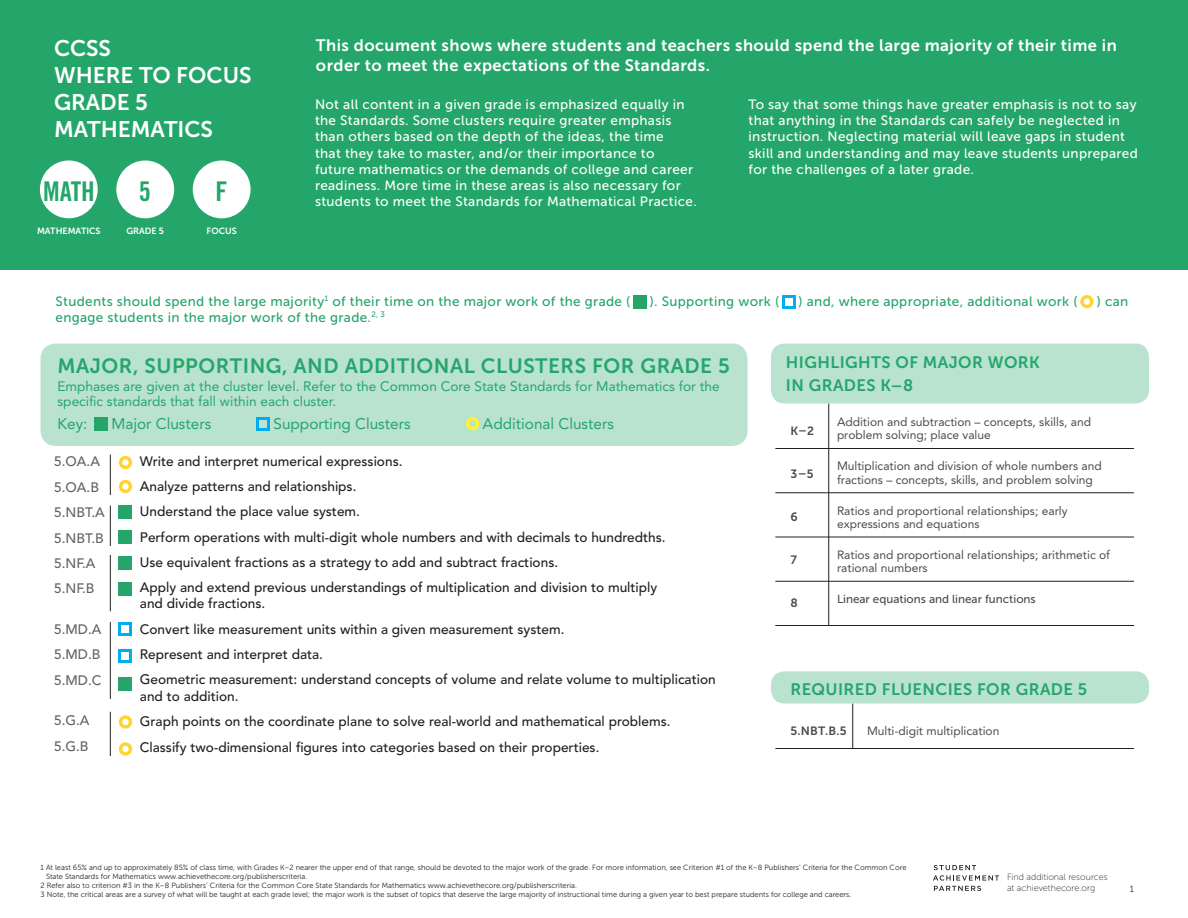
<style>
.page{position:relative;width:1188px;height:918px;background:#fff}
.page>*{position:absolute;margin:0;border:0;box-sizing:border-box;transform-origin:0 0}
.t1{font:27.15px "Trade Gothic Bold Cond Twenty";color:#24a66b}
.t2{font:22.5px/27px "Museo Sans 700";color:#fff}
.t3{font:20.7px "Museo Sans 700";letter-spacing:.025em;color:#24a66b}
.t4{font:16.5px/19.8px "Museo Sans 700";letter-spacing:.025em;color:#fff}
.t5{font:16.5px/23.4px "Museo Sans 700";letter-spacing:.025em;color:#24a66b}
.t6{font:15.3px "Avenir";color:#24a66b}
.t7{font:500 13.65px/16.4px "Avenir";color:#231f20}
.t8{font:13.65px/15px "Avenir";color:#24a66b}
.t9{font:500 13.65px "Avenir";color:#636366}
.t10{font:13.5px/16.2px "Museo Sans 500";letter-spacing:.025em;color:#fff}
.t11{font:13.5px "Museo Sans 500";letter-spacing:.025em;color:#24a66b}
.t12{font:12px/13.2px "Avenir";color:#4b4c4d}
.t13{font:12px "Museo Sans 700";color:#4b4c4d}
.t14{font:11.7px "Museo Sans 500";color:#4b4c4d}
.t15{font:9px/10.8px "Museo Sans 100";color:#231f20}
.t16{font:9px "Museo Sans 700";color:#fff}
.t17{font:9px "Museo Sans 300";color:#231f20}
.t18{font:7.5px/9px "Museo Sans 300";color:#231f20}
</style>
<div class="page">
<div style="left:0;top:0;width:1188px;height:270px;background:#24a66b"></div>
<svg style="left:933px;top:865px;width:66px;height:26px"></svg>
<div style="left:40px;top:161px;width:58px;height:57px;background:#fff;border-radius:50%"></div>
<div style="left:116px;top:161px;width:58px;height:57px;background:#fff;border-radius:50%"></div>
<div style="left:193px;top:161px;width:58px;height:57px;background:#fff;border-radius:50%"></div>
<div style="left:41px;top:344px;width:707px;height:102px;background:#b9e2cf;border-radius:15px"></div>
<div style="left:466px;top:417px;width:13px;height:13px;border:3px solid #fff22e;border-radius:50%"></div>
<div style="left:95px;top:417px;width:13px;height:13px;background:#24a66b"></div>
<div style="left:119px;top:505px;width:13px;height:13px;background:#24a66b"></div>
<div style="left:119px;top:556px;width:13px;height:14px;background:#24a66b"></div>
<div style="left:119px;top:531px;width:13px;height:13px;background:#24a66b"></div>
<div style="left:119px;top:582px;width:13px;height:14px;background:#24a66b"></div>
<svg style="left:257px;top:417px;width:13px;height:13px"></svg>
<div style="left:260px;top:420px;width:7px;height:7px;background:#bde4d3"></div>
<div style="left:119px;top:715px;width:13px;height:14px;border:3px solid #ffd431;border-radius:50%"></div>
<hr style="left:110px;top:622px;width:1px;height:77px;background:#231f20">
<div style="left:119px;top:622px;width:13px;height:13px;background:#00aeef"></div>
<div style="left:122px;top:625px;width:7px;height:8px;background:#fff"></div>
<div style="left:119px;top:649px;width:13px;height:13px;background:#00aeef"></div>
<div style="left:122px;top:652px;width:7px;height:8px;background:#fff"></div>
<div style="left:771px;top:671px;width:378px;height:33px;background:#b9e2cf;border-radius:14px"></div>
<hr style="left:852px;top:704px;width:1px;height:45px;background:#231f20">
<hr style="left:775px;top:748px;width:359px;height:1px;background:#231f20">
<div style="left:119px;top:480px;width:13px;height:13px;border:3px solid #ffd431;border-radius:50%"></div>
<div style="left:119px;top:677px;width:13px;height:13px;background:#24a66b"></div>
<div style="left:119px;top:742px;width:13px;height:14px;border:3px solid #ffd431;border-radius:50%"></div>
<hr style="left:110px;top:712px;width:1px;height:44px;background:#231f20">
<div style="left:119px;top:456px;width:13px;height:13px;border:3px solid #ffd431;border-radius:50%"></div>
<hr style="left:110px;top:555px;width:1px;height:56px;background:#231f20">
<hr style="left:110px;top:506px;width:1px;height:40px;background:#231f20">
<hr style="left:110px;top:455px;width:1px;height:40px;background:#231f20">
<div style="left:771px;top:344px;width:378px;height:60px;background:#b9e2cf;border-radius:14px"></div>
<hr style="left:828px;top:404px;width:1px;height:222px;background:#231f20">
<hr style="left:775px;top:537px;width:359px;height:1px;background:#231f20">
<hr style="left:775px;top:492px;width:359px;height:1px;background:#231f20">
<hr style="left:775px;top:448px;width:359px;height:1px;background:#231f20">
<hr style="left:775px;top:581px;width:359px;height:1px;background:#231f20">
<hr style="left:775px;top:625px;width:359px;height:1px;background:#231f20">
<div style="left:633px;top:295px;width:13px;height:13px;background:#24a66b"></div>
<svg style="left:782px;top:295px;width:13px;height:13px"></svg>
<div style="left:785px;top:298px;width:7px;height:7px;background:#fff"></div>
<div style="left:1080px;top:295px;width:14px;height:13px;border:3px solid #ffd431;border-radius:50%"></div>
<p class="t2" style="left:54px;top:34px;width:199px">CCSS<br>WHERE TO FOCUS</p>
<p class="t2" style="left:54px;top:88px;width:96px">GRADE 5</p>
<p class="t2" style="left:54px;top:115px;width:161px">MATHEMATICS</p>
<p class="t1" style="left:43px;top:175px;width:53px">MATH</p>
<p class="t16" style="left:37px;top:226px;width:65px">MATHEMATICS</p>
<p class="t1" style="left:139px;top:175px;width:14px">5</p>
<p class="t16" style="left:126px;top:226px;width:39px">GRADE 5</p>
<p class="t1" style="left:215px;top:175px;width:14px">F</p>
<p class="t16" style="left:207px;top:226px;width:32px">FOCUS</p>
<p class="t4" style="left:316px;top:35px;width:802px">This document shows where students and teachers should spend the large majority of their time in order to meet the expectations of the Standards.</p>
<p class="t10" style="left:315px;top:96px;width:383px">Not all content in a given grade is emphasized equally in the Standards. Some clusters require greater emphasis than others based on the depth of the ideas, the time<br>that they take to master, and/or their importance to future mathematics or the demands of college and career readiness. More time in these areas is also necessary for students to meet the Standards for Mathematical Practice.</p>
<p class="t10" style="left:748px;top:96px;width:391px">To say that some things have greater emphasis is not to say that anything in the Standards can safely be neglected in instruction. Neglecting material will leave gaps in student skill and understanding and may leave students unprepared for the challenges of a later grade.</p>
<p class="t11" style="left:56px;top:294px;width:576px">Students should spend the large majority<sup>1</sup> of their time on the major work of the grade (</p>
<p class="t11" style="left:650px;top:294px;width:131px">). Supporting work (</p>
<p class="t11" style="left:799px;top:294px;width:281px">) and, where appropriate, additional work (</p>
<p class="t11" style="left:1097px;top:294px;width:33px">) can</p>
<p class="t11" style="left:56px;top:310px;width:331px">engage students in the major work of the grade.<sup>2,</sup> <sup>3</sup></p>
<p class="t3" style="left:58px;top:354px;width:674px">MAJOR, SUPPORTING, AND ADDITIONAL CLUSTERS FOR GRADE 5</p>
<p class="t8" style="left:58px;top:379px;width:664px">Emphases are given at the cluster level. Refer to the Common Core State Standards for Mathematics for the specific standards that fall within each cluster.</p>
<p class="t6" style="left:58px;top:415px;width:31px">Key:</p>
<p class="t6" style="left:112px;top:415px;width:101px">Major Clusters</p>
<p class="t6" style="left:274px;top:415px;width:139px">Supporting Clusters</p>
<p class="t6" style="left:483px;top:415px;width:133px">Additional Clusters</p>
<p class="t7" style="left:140px;top:453px;width:264px">Write and interpret numerical expressions.</p>
<p class="t7" style="left:140px;top:479px;width:218px">Analyze patterns and relationships.</p>
<p class="t7" style="left:140px;top:504px;width:222px">Understand the place value system.</p>
<p class="t7" style="left:140px;top:529px;width:527px">Perform operations with multi-digit whole numbers and with decimals to hundredths.</p>
<p class="t7" style="left:140px;top:554px;width:420px">Use equivalent fractions as a strategy to add and subtract fractions.</p>
<p class="t7" style="left:140px;top:580px;width:519px">Apply and extend previous understandings of multiplication and division to multiply and divide fractions.</p>
<p class="t7" style="left:140px;top:621px;width:426px">Convert like measurement units within a given measurement system.</p>
<p class="t7" style="left:140px;top:646px;width:185px">Represent and interpret data.</p>
<p class="t7" style="left:140px;top:672px;width:577px">Geometric measurement: understand concepts of volume and relate volume to multiplication and to addition.</p>
<p class="t7" style="left:140px;top:714px;width:532px">Graph points on the coordinate plane to solve real-world and mathematical problems.</p>
<p class="t7" style="left:140px;top:739px;width:461px">Classify two-dimensional figures into categories based on their properties.</p>
<p class="t9" style="left:54px;top:453px;width:47px">5.OA.A</p>
<p class="t9" style="left:54px;top:479px;width:46px">5.OA.B</p>
<p class="t9" style="left:54px;top:504px;width:52px">5.NBT.A</p>
<p class="t9" style="left:54px;top:530px;width:51px">5.NBT.B</p>
<p class="t9" style="left:54px;top:555px;width:43px">5.NF.A</p>
<p class="t9" style="left:54px;top:581px;width:42px">5.NF.B</p>
<p class="t9" style="left:54px;top:621px;width:49px">5.MD.A</p>
<p class="t9" style="left:54px;top:647px;width:48px">5.MD.B</p>
<p class="t9" style="left:54px;top:672px;width:49px">5.MD.C</p>
<p class="t9" style="left:54px;top:713px;width:37px">5.G.A</p>
<p class="t9" style="left:54px;top:738px;width:36px">5.G.B</p>
<p class="t5" style="left:786px;top:350px;width:255px">HIGHLIGHTS OF MAJOR WORK<br>IN GRADES K–8</p>
<p class="t13" style="left:790px;top:424px;width:25px">K–2</p>
<p class="t13" style="left:790px;top:467px;width:25px">3–5</p>
<p class="t13" style="left:790px;top:510px;width:9px">6</p>
<p class="t13" style="left:790px;top:553px;width:8px">7</p>
<p class="t13" style="left:790px;top:596px;width:9px">8</p>
<p class="t12" style="left:837px;top:415px;width:256px">Addition and subtraction – concepts, skills, and problem solving; place value</p>
<p class="t12" style="left:837px;top:460px;width:266px">Multiplication and division of whole numbers and fractions – concepts, skills, and problem solving</p>
<p class="t12" style="left:837px;top:504px;width:232px">Ratios and proportional relationships; early expressions and equations</p>
<p class="t12" style="left:837px;top:549px;width:275px">Ratios and proportional relationships; arithmetic of rational numbers</p>
<p class="t14" style="left:837px;top:593px;width:200px">Linear equations and linear functions</p>
<p class="t5" style="left:790px;top:677px;width:298px">REQUIRED FLUENCIES FOR GRADE 5</p>
<p class="t13" style="left:790px;top:724px;width:58px">5.NBT.B.5</p>
<p class="t12" style="left:867px;top:724px;width:134px">Multi-digit multiplication</p>
<p class="t18" style="left:46px;top:863px;width:862px;text-indent:-6px">1 At least 65% and up to approximately 85% of class time, with Grades K–2 nearer the upper end of that range, should be devoted to the major work of the grade. For more information, see Criterion #1 of the K–8 Publishers’ Criteria for the Common Core<br>State Standards for Mathematics www.achievethecore.org/publisherscriteria.</p>
<p class="t18" style="left:40px;top:881px;width:538px">2 Refer also to criterion #3 in the K–8 Publishers’ Criteria for the Common Core State Standards for Mathematics www.achievethecore.org/publisherscriteria.</p>
<p class="t18" style="left:40px;top:890px;width:812px">3 Note, the critical areas are a survey of what will be taught at each grade level; the major work is the subset of topics that deserve the large majority of instructional time during a given year to best prepare students for college and careers.</p>
<p class="t15" style="left:1007px;top:872px;width:102px">Find additional resources at achievethecore.org</p>
<p class="t17" style="left:1130px;top:884px;width:6px">1</p>
</div>
